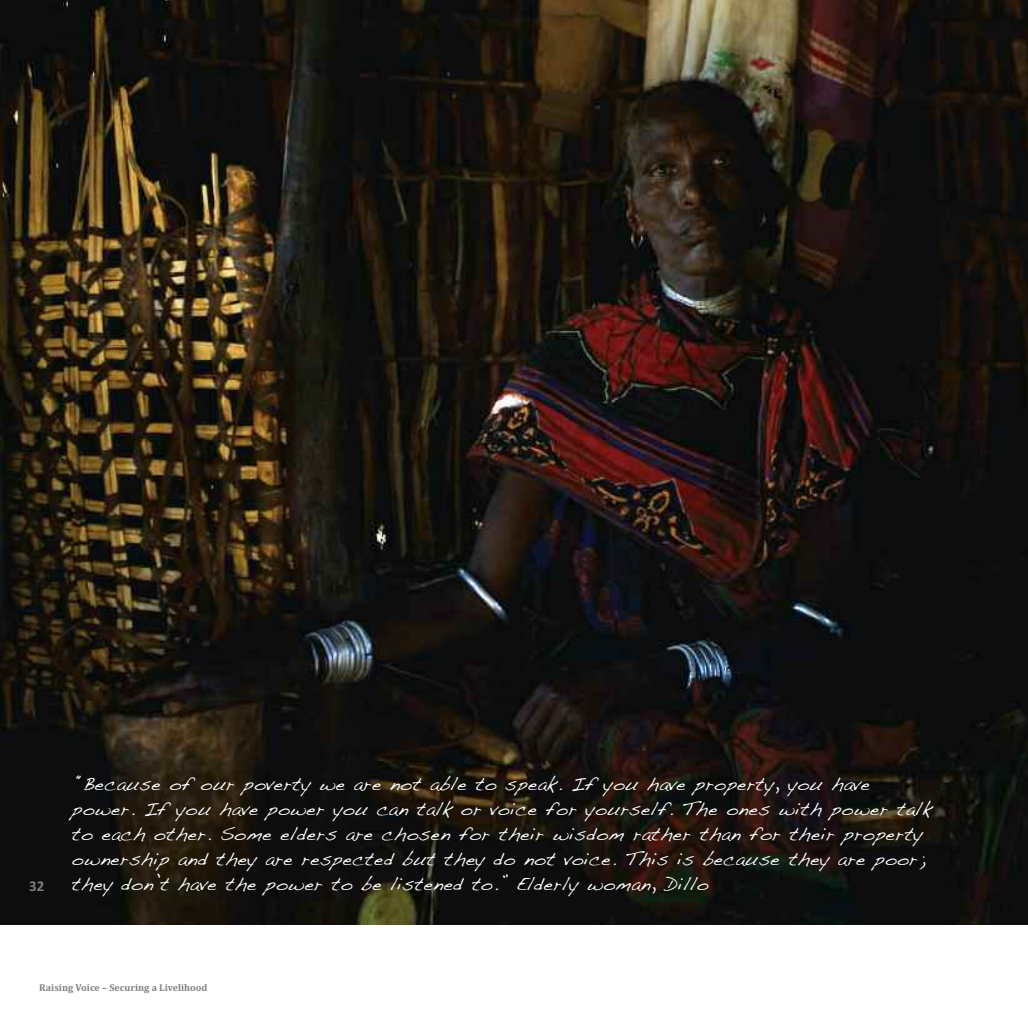
<style>
.page{position:relative;width:1028px;height:1028px;background:#fff}
.page>*{position:absolute;margin:0;border:0;box-sizing:border-box;transform-origin:0 0}
.t1{font:18.75px/25px "Handwriting Dakota";letter-spacing:.025em;color:#fff}
.t2{font:700 15px "Calibri";color:#7d7d7d}
.t3{font:700 10px "Cambria";color:#828182}
</style>
<div class="page">
<img style="left:0;top:0;width:1028px;height:924px">
<p class="t1" style="left:72px;top:771px;width:861px">“Because of our poverty we are not able to speak. If you have property, you have power. If you have power you can talk or voice for yourself. The ones with power talk to each other. Some elders are chosen for their wisdom rather than for their property ownership and they are respected but they do not voice. This is because they are poor;</p>
<p class="t2" style="left:29px;top:877px;width:17px">32</p>
<p class="t1" style="left:72px;top:871px;width:638px">they don’t have the power to be listened to.” Elderly woman, Dillo</p>
<p class="t3" style="left:39px;top:981px;width:170px">Raising Voice – Securing a Livelihood</p>
</div>
